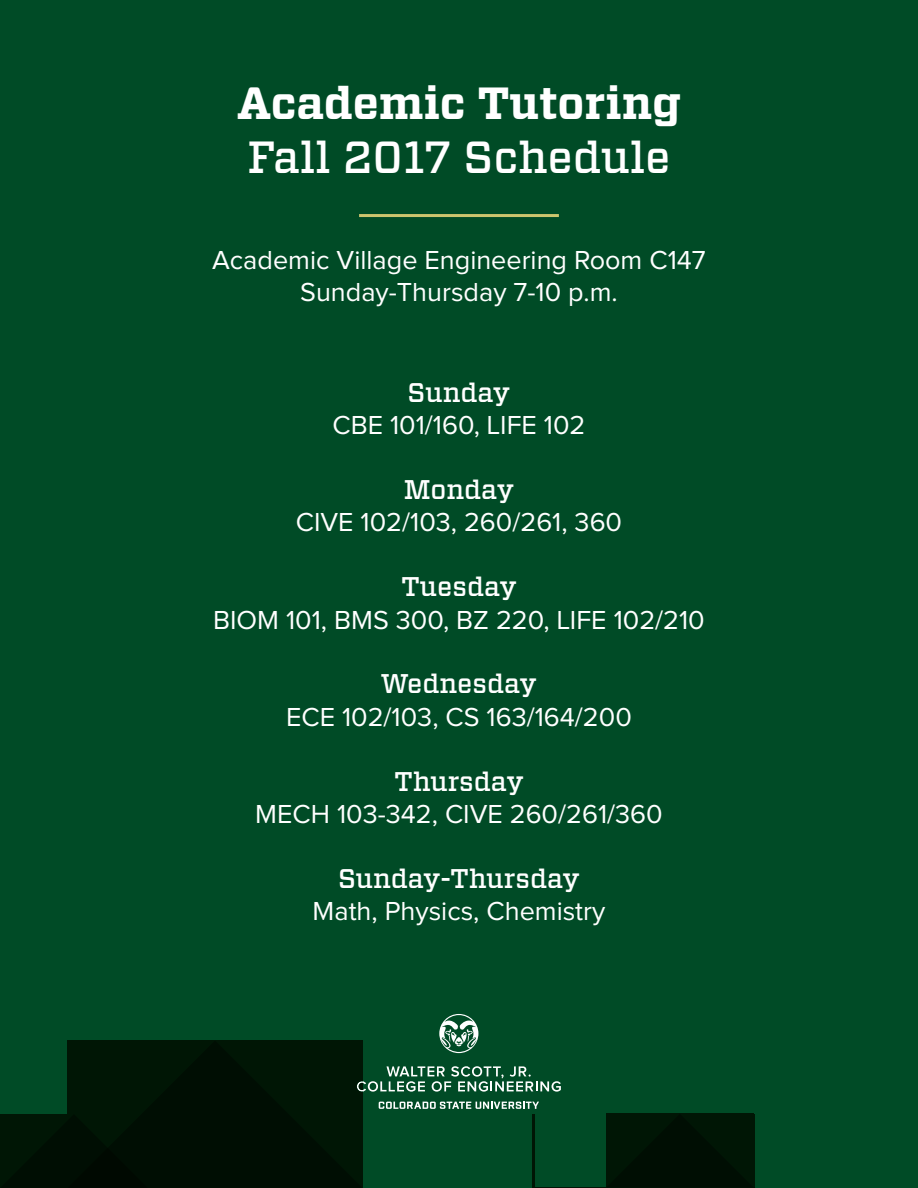
<style>
.page{position:relative;width:918px;height:1188px;background:#004b26}
.page>*{position:absolute;margin:0;border:0;box-sizing:border-box;transform-origin:0 0}
.t1{font:700 45px "Vitesse";color:#fff}
.t2{font:500 45px "Vitesse";color:#fff}
.t3{font:27px "Proxima Nova";color:#fff}
.t4{font:500 27px "Vitesse";color:#fff}
</style>
<div class="page">
<svg style="left:0;top:1014px;width:754px;height:174px"></svg>
<hr style="left:359px;top:214px;width:200px;height:3px;background:#ccc56e">
<p class="t1" style="left:237px;top:73px;width:445px">Academic Tutoring</p>
<p class="t2" style="left:247px;top:127px;width:425px">Fall 2017 Schedule</p>
<p class="t3" style="left:212px;top:245px;width:495px">Academic Village Engineering Room C147</p>
<p class="t3" style="left:300px;top:277px;width:319px">Sunday-Thursday 7-10 p.m.</p>
<p class="t4" style="left:408px;top:375px;width:104px">Sunday</p>
<p class="t3" style="left:333px;top:410px;width:254px">CBE 101/160, LIFE 102</p>
<p class="t4" style="left:404px;top:472px;width:112px">Monday</p>
<p class="t3" style="left:296px;top:507px;width:328px">CIVE 102/103, 260/261, 360</p>
<p class="t4" style="left:401px;top:569px;width:117px">Tuesday</p>
<p class="t3" style="left:213px;top:605px;width:493px">BIOM 101, BMS 300, BZ 220, LIFE 102/210</p>
<p class="t4" style="left:381px;top:666px;width:158px">Wednesday</p>
<p class="t3" style="left:286px;top:702px;width:347px">ECE 102/103, CS 163/164/200</p>
<p class="t4" style="left:394px;top:763px;width:131px">Thursday</p>
<p class="t3" style="left:255px;top:799px;width:409px">MECH 103-342, CIVE 260/261/360</p>
<p class="t4" style="left:338px;top:861px;width:243px">Sunday-Thursday</p>
<p class="t3" style="left:313px;top:896px;width:294px">Math, Physics, Chemistry</p>
</div>
